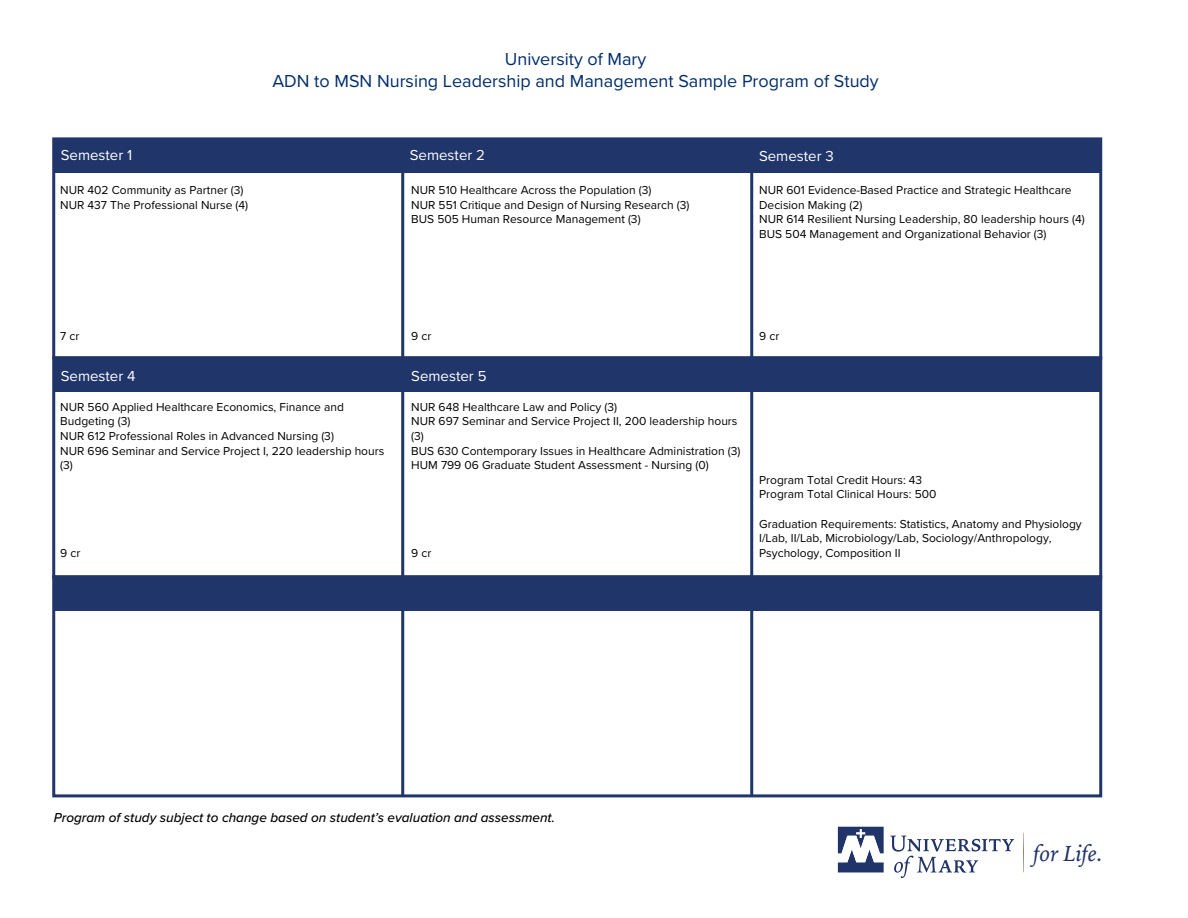
<style>
.page{position:relative;width:1188px;height:918px;background:#fff}
.page>*{position:absolute;margin:0;border:0;box-sizing:border-box;transform-origin:0 0}
.t1{font:italic 22.8px "Iowan Old Style";letter-spacing:-.02em;color:#213469}
.t2{font:18px/21.9px "Proxima Nova";color:#002e6b;text-align:center}
.t3{font:15px "Proxima Nova";color:#fff}
.t4{font:italic 500 13.5px "Proxima Nova";color:#000}
.t5{font:12px/14.5px "Proxima Nova";color:#000}
</style>
<div class="page">
<div style="left:52px;top:137px;width:1050px;height:222px;border:3px solid #203569"></div>
<div style="left:52px;top:356px;width:1050px;height:222px;border:3px solid #203569"></div>
<div style="left:52px;top:575px;width:1050px;height:222px;border:3px solid #203569"></div>
<div style="left:54px;top:139px;width:1047px;height:33px;background:#203569"></div>
<div style="left:54px;top:358px;width:1047px;height:33px;background:#203569"></div>
<div style="left:54px;top:577px;width:1047px;height:33px;background:#203569"></div>
<hr style="left:401px;top:139px;width:3px;height:657px;background:#203569">
<hr style="left:750px;top:139px;width:3px;height:657px;background:#203569">
<svg style="left:1023px;top:833px;width:1px;height:39px"></svg>
<svg style="left:890px;top:836px;width:124px;height:42px"></svg>
<svg style="left:838px;top:827px;width:46px;height:45px"></svg>
<h2 class="t2" style="left:272px;top:47px;width:608px">University of Mary<br>ADN to MSN Nursing Leadership and Management Sample Program of Study</h2>
<p class="t3" style="left:61px;top:144px;width:73px">Semester 1</p>
<p class="t3" style="left:410px;top:144px;width:77px">Semester 2</p>
<p class="t3" style="left:759px;top:145px;width:76px">Semester 3</p>
<p class="t5" style="left:60px;top:182px;width:189px">NUR 402 Community as Partner (3)<br>NUR 437 The Professional Nurse (4)</p>
<p class="t5" style="left:411px;top:182px;width:280px">NUR 510 Healthcare Across the Population (3)<br>NUR 551 Critique and Design of Nursing Research (3)<br>BUS 505 Human Resource Management (3)</p>
<p class="t5" style="left:759px;top:182px;width:327px">NUR 601 Evidence-Based Practice and Strategic Healthcare Decision Making (2)<br>NUR 614 Resilient Nursing Leadership, 80 leadership hours (4)<br>BUS 504 Management and Organizational Behavior (3)</p>
<p class="t5" style="left:60px;top:329px;width:21px">7 cr</p>
<p class="t5" style="left:411px;top:329px;width:22px">9 cr</p>
<p class="t3" style="left:61px;top:365px;width:76px">Semester 4</p>
<p class="t3" style="left:411px;top:365px;width:77px">Semester 5</p>
<p class="t5" style="left:60px;top:399px;width:325px">NUR 560 Applied Healthcare Economics, Finance and Budgeting (3)<br>NUR 612 Professional Roles in Advanced Nursing (3)<br>NUR 696 Seminar and Service Project I, 220 leadership hours (3)</p>
<p class="t5" style="left:411px;top:399px;width:331px">NUR 648 Healthcare Law and Policy (3)<br>NUR 697 Seminar and Service Project II, 200 leadership hours (3)<br>BUS 630 Contemporary Issues in Healthcare Administration (3)<br>HUM 799 06 Graduate Student Assessment - Nursing (0)</p>
<p class="t5" style="left:60px;top:545px;width:22px">9 cr</p>
<p class="t5" style="left:411px;top:545px;width:22px">9 cr</p>
<p class="t5" style="left:759px;top:329px;width:22px">9 cr</p>
<p class="t5" style="left:759px;top:472px;width:179px">Program Total Credit Hours: 43<br>Program Total Clinical Hours: 500</p>
<p class="t5" style="left:759px;top:516px;width:324px">Graduation Requirements: Statistics, Anatomy and Physiology<br>I/Lab, II/Lab, Microbiology/Lab, Sociology/Anthropology,<br>Psychology, Composition II</p>
<p class="t4" style="left:54px;top:808px;width:503px">Program of study subject to change based on student’s evaluation and assessment.</p>
<h1 class="t1" style="left:1033px;top:834px;width:71px">for Life.</h1>
</div>
